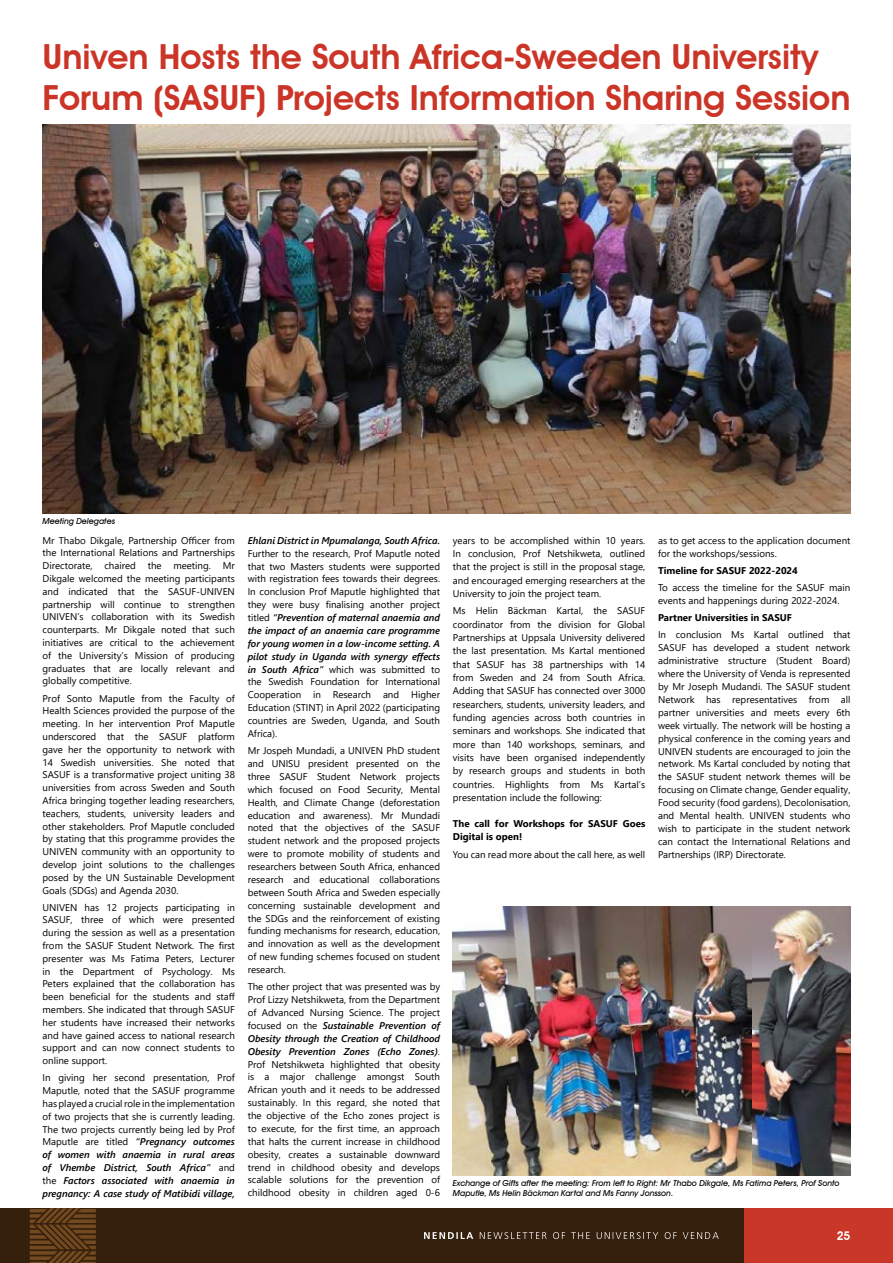
<style>
.page{position:relative;width:893px;height:1263px;background:#fff}
.page>*{position:absolute;margin:0;border:0;box-sizing:border-box;transform-origin:0 0}
.t1{font:600 34.65px/41.5px "Avant Garde IT Cby BT";color:#cb3527}
.t2{font:600 12px "Avant Garde IT Cby BT";color:#fff}
.t3{font:9.75px/12.9px "Segoe UI";color:#000;text-align:justify}
.t4{font:700 9.75px/13.4px "Segoe UI";color:#000}
.t5{font:italic 600 9.75px "Segoe UI";color:#000}
.t6{font:italic 500 8.25px/9.9px "Avant Garde IT Cby BT";color:#000}
.s1{font-weight:600;font-style:italic}
</style>
<div class="page">
<div style="left:732px;top:1208px;width:161px;height:55px;background:#c83727"></div>
<div style="left:0;top:1208px;width:743px;height:55px;background:#351f0d"></div>
<svg style="left:424px;top:1232px;width:49px;height:7px"></svg>
<svg style="left:480px;top:1232px;width:239px;height:7px"></svg>
<svg style="left:30px;top:1208px;width:66px;height:55px"></svg>
<img style="left:43px;top:124px;width:807px;height:389px">
<img style="left:453px;top:907px;width:299px;height:268px">
<img style="left:752px;top:907px;width:98px;height:268px">
<h1 class="t1" style="left:43px;top:36px;width:809px">Univen Hosts the South Africa-Sweeden University<br>Forum (SASUF) Projects Information Sharing Session</h1>
<p class="t6" style="left:43px;top:516px;width:74px">Meeting Delegates</p>
<p class="t3" style="left:43px;top:533px;width:194px">Mr Thabo Dikgale, Partnership Officer from the International Relations and Partnerships Directorate, chaired the meeting. Mr Dikgale welcomed the meeting participants and indicated that the SASUF-UNIVEN partnership will continue to strengthen UNIVEN’s collaboration with its Swedish counterparts. Mr Dikgale noted that such initiatives are critical to the achievement of the University’s Mission of producing graduates that are locally relevant and globally competitive.</p>
<p class="t3" style="left:43px;top:691px;width:194px">Prof Sonto Maputle from the Faculty of Health Sciences provided the purpose of the meeting. In her intervention Prof Maputle underscored that the SASUF platform gave her the opportunity to network with 14 Swedish universities. She noted that SASUF is a transformative project uniting 38 universities from across Sweden and South Africa bringing together leading researchers, teachers, students, university leaders and other stakeholders. Prof Maputle concluded by stating that this programme provides the UNIVEN community with an opportunity to develop joint solutions to the challenges posed by the UN Sustainable Development Goals (SDGs) and Agenda 2030.</p>
<p class="t3" style="left:43px;top:900px;width:194px">UNIVEN has 12 projects participating in SASUF, three of which were presented during the session as well as a presentation from the SASUF Student Network. The first presenter was Ms Fatima Peters, Lecturer in the Department of Psychology. Ms Peters explained that the collaboration has been beneficial for the students and staff members. She indicated that through SASUF her students have increased their networks and have gained access to national research support and can now connect students to online support.</p>
<p class="t3" style="left:43px;top:1070px;width:194px">In giving her second presentation, Prof Maputle, noted that the SASUF programme has played a crucial role in the implementation of two projects that she is currently leading.<br>The two projects currently being led by Prof Maputle are titled <span class="s1">“Pregnancy outcomes of women with anaemia in rural areas of Vhembe District, South Africa”</span> and the <span class="s1">Factors associated with anaemia in pregnancy: A case study of Matibidi village,</span></p>
<p class="t5" style="left:248px;top:531px;width:194px">Ehlani District in Mpumalanga, South Africa.</p>
<p class="t3" style="left:248px;top:546px;width:194px">Further to the research, Prof Maputle noted that two Masters students were supported with registration fees towards their degrees.<br>In conclusion Prof Maputle highlighted that they were busy finalising another project titled <span class="s1">“Prevention of maternal anaemia and the impact of an anaemia care programme for young women in a low-income setting. A pilot study in Uganda with synergy effects in South Africa”</span> which was submitted to the Swedish Foundation for International Cooperation in Research and Higher Education (STINT) in April 2022 (participating countries are Sweden, Uganda, and South Africa).</p>
<p class="t3" style="left:248px;top:743px;width:194px">Mr Jospeh Mundadi, a UNIVEN PhD student and UNISU president presented on the three SASUF Student Network projects which focused on Food Security, Mental Health, and Climate Change (deforestation education and awareness). Mr Mundadi noted that the objectives of the SASUF student network and the proposed projects were to promote mobility of students and researchers between South Africa, enhanced research and educational collaborations between South Africa and Sweden especially concerning sustainable development and the SDGs and the reinforcement of existing funding mechanisms for research, education, and innovation as well as the development of new funding schemes focused on student research.</p>
<p class="t3" style="left:248px;top:979px;width:194px">The other project that was presented was by Prof Lizzy Netshikweta, from the Department of Advanced Nursing Science. The project focused on the <span class="s1">Sustainable Prevention of Obesity through the Creation of Childhood Obesity Prevention Zones (Echo Zones)</span>.<br>Prof Netshikweta highlighted that obesity is a major challenge amongst South African youth and it needs to be addressed sustainably. In this regard, she noted that the objective of the Echo zones project is to execute, for the first time, an approach that halts the current increase in childhood obesity, creates a sustainable downward trend in childhood obesity and develops scalable solutions for the prevention of childhood obesity in children aged 0-6</p>
<p class="t3" style="left:453px;top:533px;width:194px;line-height:13.4px">years to be accomplished within 10 years.<br>In conclusion, Prof Netshikweta, outlined that the project is still in the proposal stage, and encouraged emerging researchers at the University to join the project team.</p>
<p class="t3" style="left:453px;top:603px;width:194px;line-height:13.4px">Ms Helin Bäckman Kartal, the SASUF coordinator from the division for Global Partnerships at Uppsala University delivered the last presentation. Ms Kartal mentioned that SASUF has 38 partnerships with 14 from Sweden and 24 from South Africa.<br>Adding that SASUF has connected over 3000 researchers, students, university leaders, and funding agencies across both countries in seminars and workshops. She indicated that more than 140 workshops, seminars, and visits have been organised independently by research groups and students in both countries. Highlights from Ms Kartal’s presentation include the following:</p>
<p class="t4" style="left:453px;top:816px;width:194px">The call for Workshops for SASUF Goes<br>Digital is open!</p>
<p class="t3" style="left:453px;top:847px;width:194px">You can read more about the call here, as well</p>
<p class="t3" style="left:658px;top:533px;width:194px">as to get access to the application document for the workshops/sessions.</p>
<p class="t4" style="left:658px;top:563px;width:141px">Timeline for SASUF 2022-2024</p>
<p class="t3" style="left:658px;top:580px;width:194px">To access the timeline for the SASUF main events and happenings during 2022-2024.</p>
<p class="t4" style="left:658px;top:610px;width:135px">Partner Universities in SASUF</p>
<p class="t3" style="left:658px;top:627px;width:194px">In conclusion Ms Kartal outlined that SASUF has developed a student network administrative structure (Student Board) where the University of Venda is represented by Mr Joseph Mudandi. The SASUF student Network has representatives from all partner universities and meets every 6th week virtually. The network will be hosting a physical conference in the coming years and UNIVEN students are encouraged to join the network. Ms Kartal concluded by noting that the SASUF student network themes will be focusing on Climate change, Gender equality, Food security (food gardens), Decolonisation, and Mental health. UNIVEN students who wish to participate in the student network can contact the International Relations and Partnerships (IRP) Directorate.</p>
<p class="t6" style="left:453px;top:1178px;width:388px">Exchange of Gifts after the meeting: From left to Right: Mr Thabo Dikgale, Ms Fatima Peters, Prof Sonto<br>Maputle, Ms Helin Bäckman Kartal and Ms Fanny Jonsson.</p>
<p class="t2" style="left:837px;top:1228px;width:15px">25</p>
</div>
